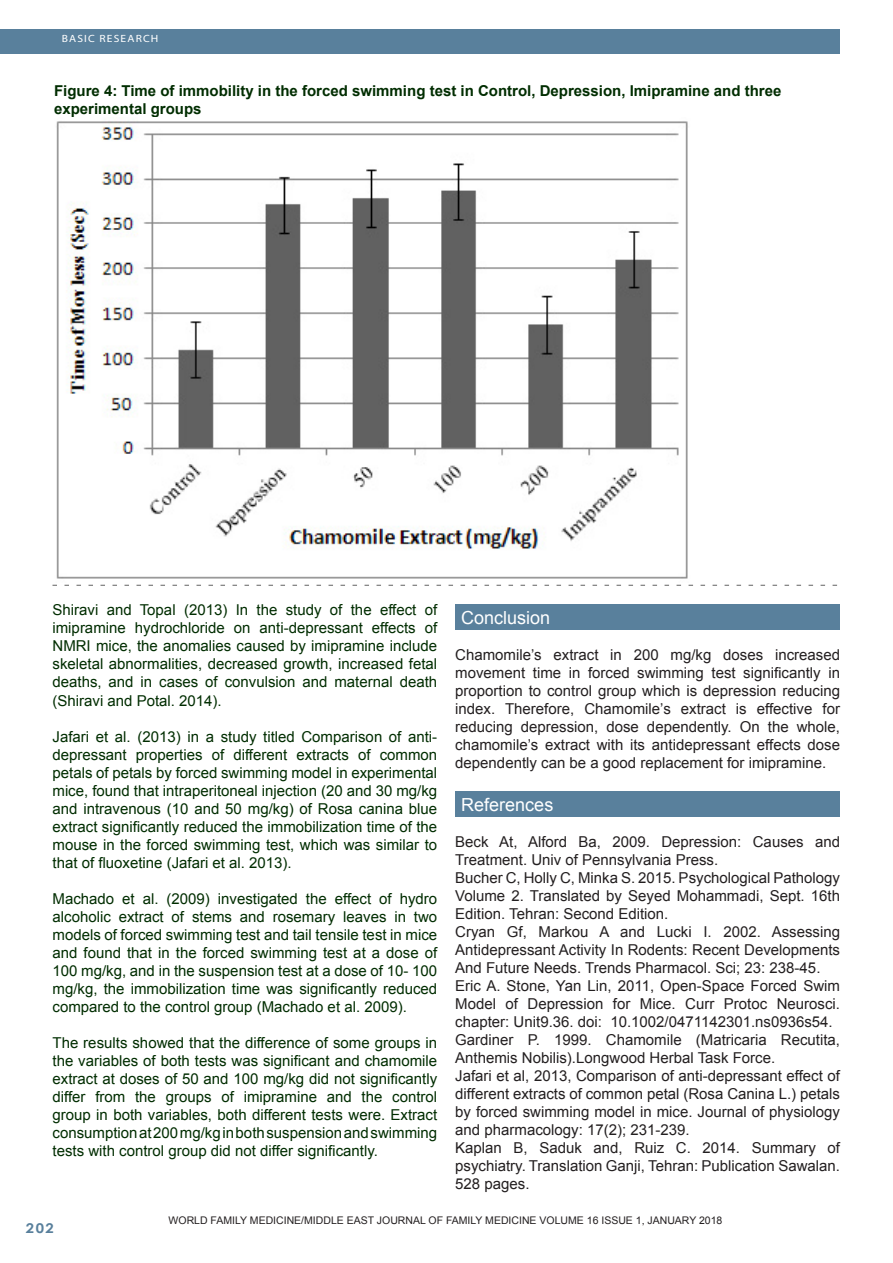
<style>
.page{position:relative;width:893px;height:1263px;background:#fff}
.page>*{position:absolute;margin:0;border:0;box-sizing:border-box;transform-origin:0 0}
.Footnote_Text{font:18px "Arial";color:#fff}
.Footnote_Text-2{font:15px/18px "Arial";color:#002d00;text-align:justify}
.Footnote_Text-3{font:15px/18px "Arial";color:#231f20;text-align:justify}
.Footnote_Text-4{font:700 15px/18px "Arial";color:#002d00}
.t1{font:700 13.5px "Century Gothic";color:#59809c;scale:1.1 1}
.Footnote_Text-5{font:10.5px "Arial";color:#231f20}
.t2{font:10.5px "Myriad";letter-spacing:.1em;color:#fff;scale:1.1 1}
</style>
<div class="page">
<div style="left:0;top:30px;width:840px;height:24px;background:#59809c"></div>
<div style="left:455px;top:604px;width:385px;height:26px;background:#59809c"></div>
<div style="left:455px;top:792px;width:385px;height:25px;background:#59809c"></div>
<img style="left:56px;top:117px;width:632px;height:462px">
<svg style="left:52px;top:585px;width:785px;height:1px"></svg>
<p class="t2" style="left:62px;top:34px;width:89px">BASIC RESEARCH</p>
<p class="Footnote_Text-4" style="left:54px;top:83px;width:729px">Figure 4: Time of immobility in the forced swimming test in Control, Depression, Imipramine and three experimental groups</p>
<p class="Footnote_Text-2" style="left:52px;top:601px;width:386px">Shiravi and Topal (2013) In the study of the effect of imipramine hydrochloride on anti-depressant effects of NMRI mice, the anomalies caused by imipramine include skeletal abnormalities, decreased growth, increased fetal deaths, and in cases of convulsion and maternal death (Shiravi and Potal. 2014).</p>
<p class="Footnote_Text-2" style="left:52px;top:727px;width:386px">Jafari et al. (2013) in a study titled Comparison of anti&shy;depressant properties of different extracts of common petals of petals by forced swimming model in experimental mice, found that intraperitoneal injection (20 and 30 mg/kg and intravenous (10 and 50 mg/kg) of Rosa canina blue extract significantly reduced the immobilization time of the mouse in the forced swimming test, which was similar to that of fluoxetine (Jafari et al. 2013).</p>
<p class="Footnote_Text-2" style="left:52px;top:889px;width:386px">Machado et al. (2009) investigated the effect of hydro alcoholic extract of stems and rosemary leaves in two models of forced swimming test and tail tensile test in mice and found that in the forced swimming test at a dose of 100 mg/kg, and in the suspension test at a dose of 10- 100 mg/kg, the immobilization time was significantly reduced compared to the control group (Machado et al. 2009).</p>
<p class="Footnote_Text-2" style="left:52px;top:1033px;width:386px">The results showed that the difference of some groups in the variables of both tests was significant and chamomile extract at doses of 50 and 100 mg/kg did not significantly differ from the groups of imipramine and the control group in both variables, both different tests were. Extract consumption at 200 mg/kg in both suspension and swimming tests with control group did not differ significantly.</p>
<p class="Footnote_Text" style="left:461px;top:605px;width:91px">Conclusion</p>
<p class="Footnote_Text-3" style="left:455px;top:645px;width:386px">Chamomile’s extract in 200 mg/kg doses increased movement time in forced swimming test significantly in proportion to control group which is depression reducing index. Therefore, Chamomile’s extract is effective for reducing depression, dose dependently. On the whole, chamomile’s extract with its antidepressant effects dose dependently can be a good replacement for imipramine.</p>
<p class="Footnote_Text" style="left:461px;top:793px;width:94px">References</p>
<p class="Footnote_Text-3" style="left:455px;top:833px;width:386px">Beck At, Alford Ba, 2009. Depression: Causes and<br>Treatment. Univ of Pennsylvania Press.</p>
<p class="Footnote_Text-3" style="left:455px;top:869px;width:386px">Bucher C, Holly C, Minka S. 2015. Psychological Pathology Volume 2. Translated by Seyed Mohammadi, Sept. 16th Edition. Tehran: Second Edition.</p>
<p class="Footnote_Text-3" style="left:455px;top:923px;width:386px">Cryan Gf, Markou A and Lucki I. 2002. Assessing Antidepressant Activity In Rodents: Recent Developments And Future Needs. Trends Pharmacol. Sci; 23: 238-45.</p>
<p class="Footnote_Text-3" style="left:455px;top:977px;width:386px">Eric A. Stone, Yan Lin, 2011, Open-Space Forced Swim Model of Depression for Mice. Curr Protoc Neurosci. chapter: Unit9.36. doi: 10.1002/0471142301.ns0936s54.</p>
<p class="Footnote_Text-3" style="left:455px;top:1031px;width:386px">Gardiner P. 1999. Chamomile (Matricaria Recutita,<br>Anthemis Nobilis).Longwood Herbal Task Force.</p>
<p class="Footnote_Text-3" style="left:455px;top:1067px;width:386px">Jafari et al, 2013, Comparison of anti-depressant effect of different extracts of common petal (Rosa Canina L.) petals by forced swimming model in mice. Journal of physiology and pharmacology: 17(2); 231-239.</p>
<p class="Footnote_Text-3" style="left:455px;top:1139px;width:386px">Kaplan B, Saduk and, Ruiz C. 2014. Summary of psychiatry. Translation Ganji, Tehran: Publication Sawalan.<br>528 pages.</p>
<p class="Footnote_Text-5" style="left:169px;top:1214px;width:555px">WORLD FAMILY MEDICINE/MIDDLE EAST JOURNAL OF FAMILY MEDICINE VOLUME 16 ISSUE 1, JANUARY 2018</p>
<p class="Footnote_Text-5" style="left:160px;top:1214px;width:572px">WORLD FAMILY MEDICINE/MID LE EAST JOURNAL OF AMILY MEDICINE VOLUME 15 ISSUE 10, DECEMBER 2017</p>
<p class="t1" style="left:26px;top:1217px;width:27px">202</p>
</div>
